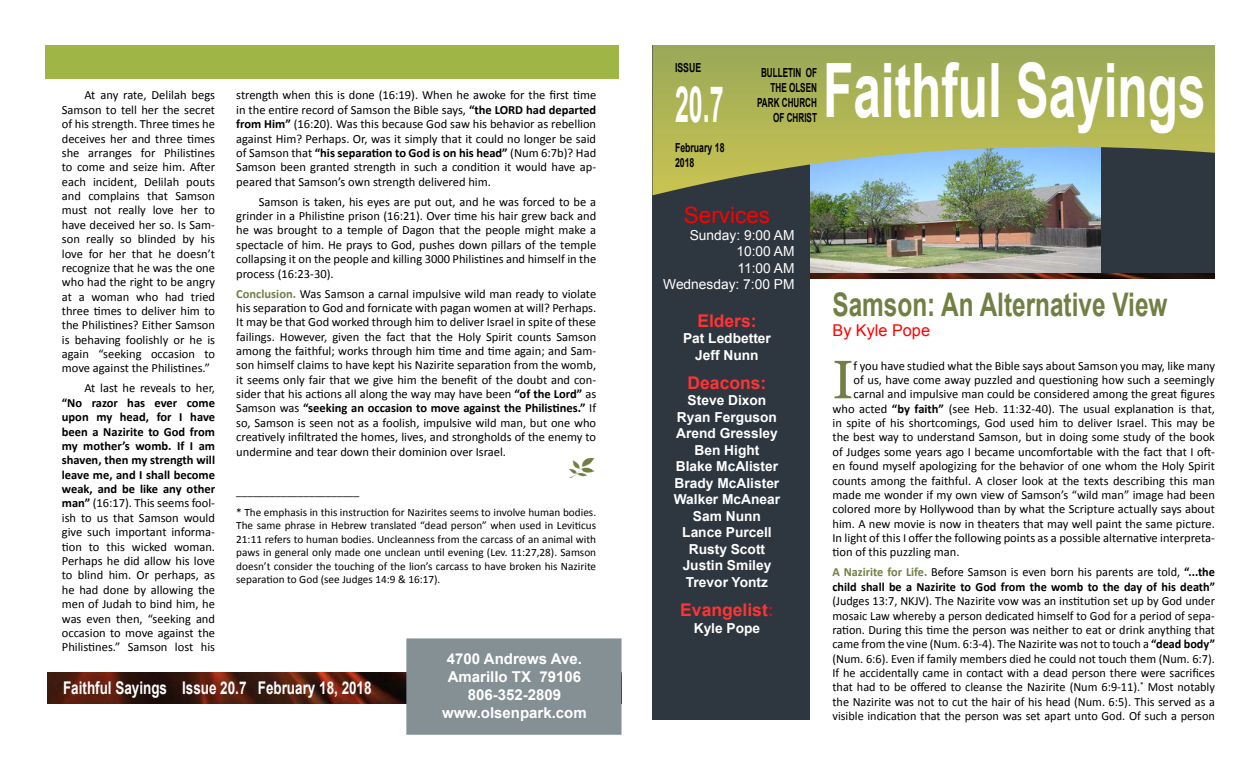
<style>
.page{position:relative;width:1260px;height:765px;background:#fff}
.page>*{position:absolute;margin:0;border:0;box-sizing:border-box;transform-origin:0 0}
.t1{font:700 75px "Arial";color:#fff;scale:.66 1}
.t2{font:54px "Georgia";color:#717f45}
.t3{font:700 50px "Arial";color:#fff;scale:.5 1}
.t4{font:700 32.5px "Arial";color:#717f45;scale:.75 1}
.t5{font:22.5px "Arial";color:#f00}
.t6{font:700 17.5px "Arial";color:#fff;scale:.77 1}
.t7{font:700 17.5px "Arial";color:#f33}
.t8{font:16.25px "Arial";color:#f00}
.t9{font:700 15px/18px "Arial";color:#fff;text-align:center}
.t10{font:700 13.75px/16.5px "Arial";color:#fff;text-align:center}
.t11{font:13.75px/16.5px "Arial";color:#fff;text-align:right}
.t12{font:12.5px/14.4px "Calibri";color:#000;text-align:justify}
.t13{font:700 12.5px/14.4px "Calibri";color:#000}
.t14{font:700 12.5px/15px "Arial";color:#000;text-align:right;scale:.65 1}
.t15{font:700 12.5px/15px "Arial";color:#000;scale:.7 1}
.t16{font:11.25px/13.5px "Calibri";color:#000}
.s1{font-weight:700}
.s2{font-weight:700;color:#717f45}
.s3{color:#f00}
.s4{color:#717f45}
.s5{font-weight:400}
</style>
<div class="page">
<img style="left:810px;top:195px;width:292px;height:79px">
<div style="left:1102px;top:45px;width:113px;height:229px;background:#2e3640"></div>
<div style="left:652px;top:45px;width:158px;height:675px;background:#2e3640"></div>
<svg style="left:652px;top:45px;width:563px;height:150px;background:#9ba866"></svg>
<img style="left:47px;top:672px;width:359px;height:32px">
<div style="left:406px;top:638px;width:216px;height:97px;background:#859095;border:2px solid #859095"></div>
<div style="left:45px;top:45px;width:573px;height:34px;background:#9fb546"></div>
<img style="left:810px;top:274px;width:405px;height:4px">
<h1 class="t1" style="left:823px;top:41px;width:581px">Faithful Sayings</h1>
<p class="t15" style="left:675px;top:61px;width:39px">ISSUE</p>
<h3 class="t3" style="left:675px;top:72px;width:99px">20.7</h3>
<p class="t14" style="left:757px;top:66px;width:94px">BULLETIN OF<br>THE OLSEN<br>PARK CHURCH<br>OF CHRIST</p>
<p class="t12" style="left:236px;top:87px;width:361px">strength when this is done (16:19). When he awoke for the first time in the entire record of Samson the Bible says, <span class="s1">“the LORD had departed from Him”</span> (16:20). Was this because God saw his behavior as rebellion against Him? Perhaps. Or, was it simply that it could no longer be said of Samson that <span class="s1">“his separation to God is on his head”</span> (Num 6:7b)? Had Samson been granted strength in such a condition it would have ap&shy;peared that Samson’s own strength delivered him.</p>
<p class="t12" style="left:236px;top:194px;width:361px;text-indent:22px">Samson is taken, his eyes are put out, and he was forced to be a grinder in a Philistine prison (16:21). Over time his hair grew back and he was brought to a temple of Dagon that the people might make a spectacle of him. He prays to God, pushes down pillars of the temple collapsing it on the people and killing 3000 Philistines and himself in the process (16:23-30).</p>
<p class="t12" style="left:236px;top:286px;width:362px"><span class="s2">Conclusion.</span> Was Samson a carnal impulsive wild man ready to violate his separation to God and fornicate with pagan women at will? Perhaps.<br>It may be that God worked through him to deliver Israel in spite of these failings. However, given the fact that the Holy Spirit counts Samson among the faithful; works through him time and time again; and Sam&shy;son himself claims to have kept his Nazirite separation from the womb, it seems only fair that we give him the benefit of the doubt and con&shy;sider that his actions all along the way may have been <span class="s1">“of the Lord”</span> as Samson was <span class="s1">“seeking an occasion to move against the Philistines.”</span> If so, Samson is seen not as a foolish, impulsive wild man, but one who creatively infiltrated the homes, lives, and strongholds of the enemy to undermine and tear down their dominion over Israel.</p>
<h3 class="t4" style="left:832px;top:283px;width:448px">Samson: An Alternative View</h3>
<p class="t12" style="left:62px;top:87px;width:155px;text-indent:22px">At any rate, Delilah begs Samson to tell her the secret of his strength. Three times he deceives her and three times she arranges for Philistines to come and seize him. After each incident, Delilah pouts and complains that Samson must not really love her to have deceived her so. Is Sam&shy;son really so blinded by his love for her that he doesn’t recognize that he was the one who had the right to be angry at a woman who had tried three times to deliver him to the Philistines? Either Samson is behaving foolishly or he is again “seeking occasion to move against the Philistines.”</p>
<p class="t12" style="left:84px;top:381px;width:132px">At last he reveals to her,</p>
<p class="t12" style="left:62px;top:395px;width:155px"><span class="s1">“No razor has ever come upon my head, for I have been a Nazirite to God from my mother’s womb. If I am shaven, then my strength will leave me, and I shall become weak, and be like any other man”</span> (16:17). This seems fool&shy;ish to us that Samson would give such important informa&shy;tion to this wicked woman.<br>Perhaps he did allow his love to blind him. Or perhaps, as he had done by allowing the men of Judah to bind him, he was even then, “seeking and occasion to move against the Philistines.” Samson lost his</p>
<p class="t15" style="left:675px;top:141px;width:72px">February 18<br>2018</p>
<h3 class="t5" style="left:684px;top:200px;width:88px">Services</h3>
<p class="t11" style="left:663px;top:227px;width:133px">Sunday: 9:00 AM<br>10:00 AM<br>11:00 AM<br>Wednesday: 7:00 PM</p>
<h3 class="t7" style="left:697px;top:309px;width:61px">Elders:</h3>
<p class="t10" style="left:683px;top:331px;width:89px">Pat Ledbetter<br>Jeff Nunn</p>
<h3 class="t7" style="left:688px;top:371px;width:80px">Deacons:</h3>
<p class="t10" style="left:674px;top:393px;width:108px">Steve Dixon<br>Ryan Ferguson<br>Arend Gressley<br>Ben Hight<br>Blake McAlister<br>Brady McAlister<br>Walker McAnear<br>Sam Nunn<br>Lance Purcell<br>Rusty Scott<br>Justin Smiley<br>Trevor Yontz</p>
<h3 class="t7" style="left:680px;top:598px;width:95px">Evangelist<span class="s3">:</span></h3>
<p class="t10" style="left:694px;top:620px;width:68px">Kyle Pope</p>
<h3 class="t8" style="left:832px;top:319px;width:99px">By Kyle Pope</h3>
<h2 class="t2" style="left:832px;top:347px;width:23px">I</h2>
<p class="t12" style="left:854px;top:358px;width:363px">f you have studied what the Bible says about Samson you may, like many</p>
<p class="t12" style="left:854px;top:372px;width:363px">of us, have come away puzzled and questioning how such a seemingly</p>
<p class="t12" style="left:854px;top:386px;width:363px">carnal and impulsive man could be considered among the great figures</p>
<p class="t12" style="left:833px;top:401px;width:384px">who acted <span class="s1">“by faith”</span> (see Heb. 11:32-40). The usual explanation is that,</p>
<p class="t12" style="left:833px;top:415px;width:384px">in spite of his shortcomings, God used him to deliver Israel. This may be</p>
<p class="t12" style="left:833px;top:429px;width:384px">the best way to understand Samson, but in doing some study of the book</p>
<p class="t12" style="left:833px;top:444px;width:384px">of Judges some years ago I became uncomfortable with the fact that I oft-</p>
<p class="t12" style="left:833px;top:458px;width:384px">en found myself apologizing for the behavior of one whom the Holy Spirit</p>
<p class="t12" style="left:833px;top:473px;width:384px">counts among the faithful. A closer look at the texts describing this man</p>
<p class="t12" style="left:833px;top:487px;width:384px">made me wonder if my own view of Samson’s “wild man” image had been</p>
<p class="t12" style="left:833px;top:501px;width:384px">colored more by Hollywood than by what the Scripture actually says about</p>
<p class="t12" style="left:833px;top:516px;width:384px">him. A new movie is now in theaters that may well paint the same picture.</p>
<p class="t12" style="left:833px;top:530px;width:384px">In light of this I offer the following points as a possible alternative interpreta-</p>
<p class="t12" style="left:833px;top:544px;width:129px">tion of this puzzling man.</p>
<p class="t13" style="left:832px;top:564px;width:384px"><span class="s4">A Nazirite for Life.</span> <span class="s5">Before Samson is even born his parents are told,</span> “...the child shall be a Nazirite to God from the womb to the day of his death”</p>
<p class="t12" style="left:832px;top:593px;width:384px">(Judges 13:7, NKJV). The Nazirite vow was an institution set up by God under mosaic Law whereby a person dedicated himself to God for a period of sepa&shy;ration. During this time the person was neither to eat or drink anything that came from the vine (Num. 6:3-4). The Nazirite was not to touch a <span class="s1">“dead body” </span>(Num. 6:6). Even if family members died he could not touch them (Num. 6:7).<br>If he accidentally came in contact with a dead person there were sacrifices that had to be offered to cleanse the Nazirite (Num 6:9-11).<sup>*</sup> Most notably the Nazirite was not to cut the hair of his head (Num. 6:5). This served as a visible indication that the person was set apart unto God. Of such a person</p>
<p class="t16" style="left:236px;top:480px;width:361px;line-height:21px">______________________<br>* The emphasis in this instruction for Nazirites seems to involve human bodies.</p>
<p class="t16" style="left:236px;top:518px;width:362px;text-align:justify">The same phrase in Hebrew translated “dead person” when used in Leviticus 21:11 refers to human bodies. Uncleanness from the carcass of an animal with paws in general only made one unclean until evening (Lev. 11:27,28). Samson doesn’t consider the touching of the lion’s carcass to have broken his Nazirite separation to God (see Judges 14:9 &amp; 16:17).</p>
<p class="t9" style="left:442px;top:650px;width:146px">4700 Andrews Ave.<br>Amarillo TX 79106<br>806-352-2809 www.olsenpark.com</p>
<h3 class="t6" style="left:63px;top:677px;width:402px">Faithful Sayings Issue 20.7 February 18, 2018</h3>
</div>
